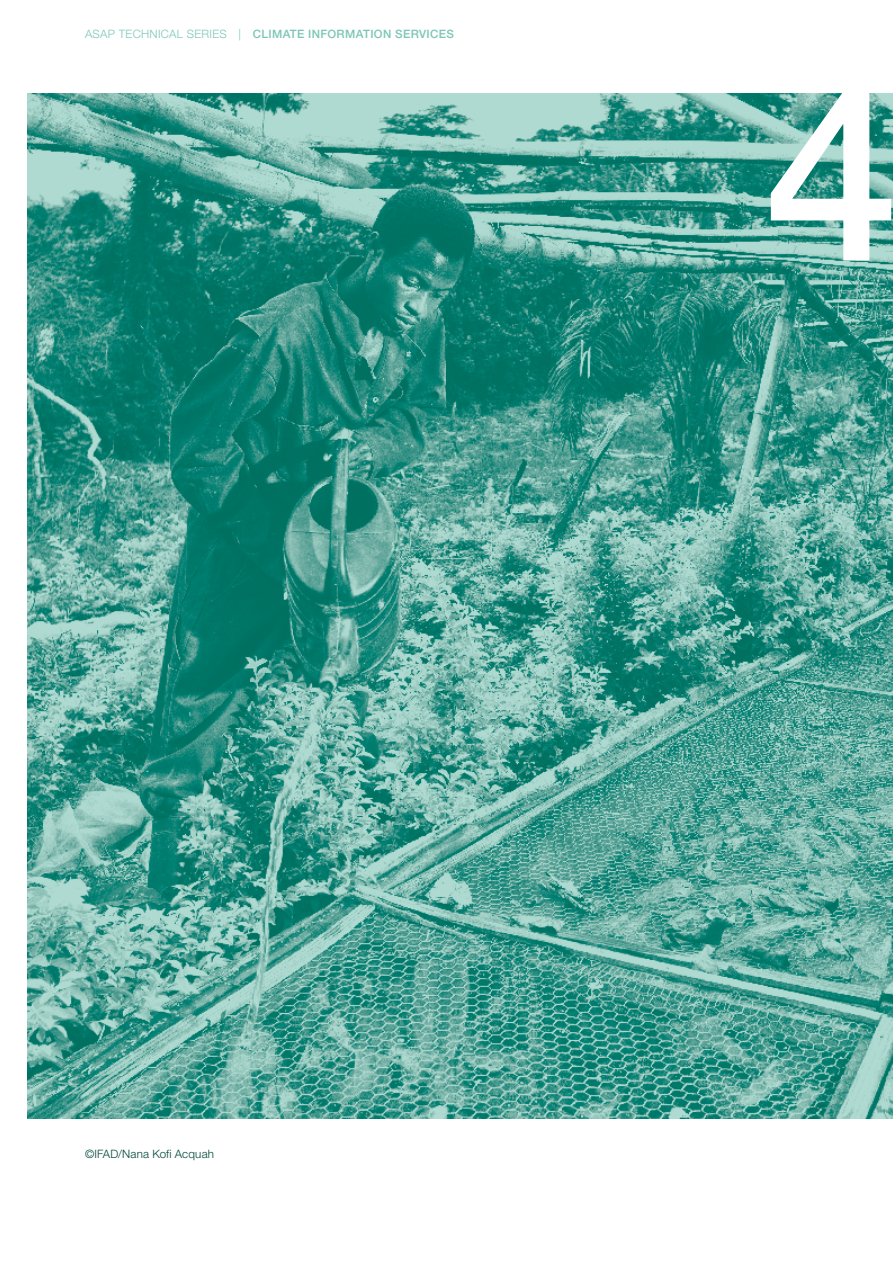
<style>
.page{position:relative;width:893px;height:1263px;background:#fff}
.page>*{position:absolute;margin:0;border:0;box-sizing:border-box;transform-origin:0 0}
.t1{font:500 241.5px "Helvetica Neue LT Std";color:#fff}
.t2{font:500 11.55px "Helvetica Neue LT Std";letter-spacing:.03em;color:#7ac6b6}
.t3{font:300 11.55px "Helvetica Neue LT Std";letter-spacing:.015em;color:#004639}
.s1{font-weight:300}
</style>
<div class="page">
<img style="left:28px;top:94px;width:865px;height:1025px">
<p class="t2" style="left:85px;top:27px;width:370px"><span class="s1">ASAP TECHNICAL SERIES |</span> CLIMATE INFORMATION SERVICES</p>
<h1 class="t1" style="left:765px;top:31px;width:136px">4</h1>
<p class="t3" style="left:85px;top:1146px;width:131px">©IFAD/Nana Kofi Acquah</p>
</div>
